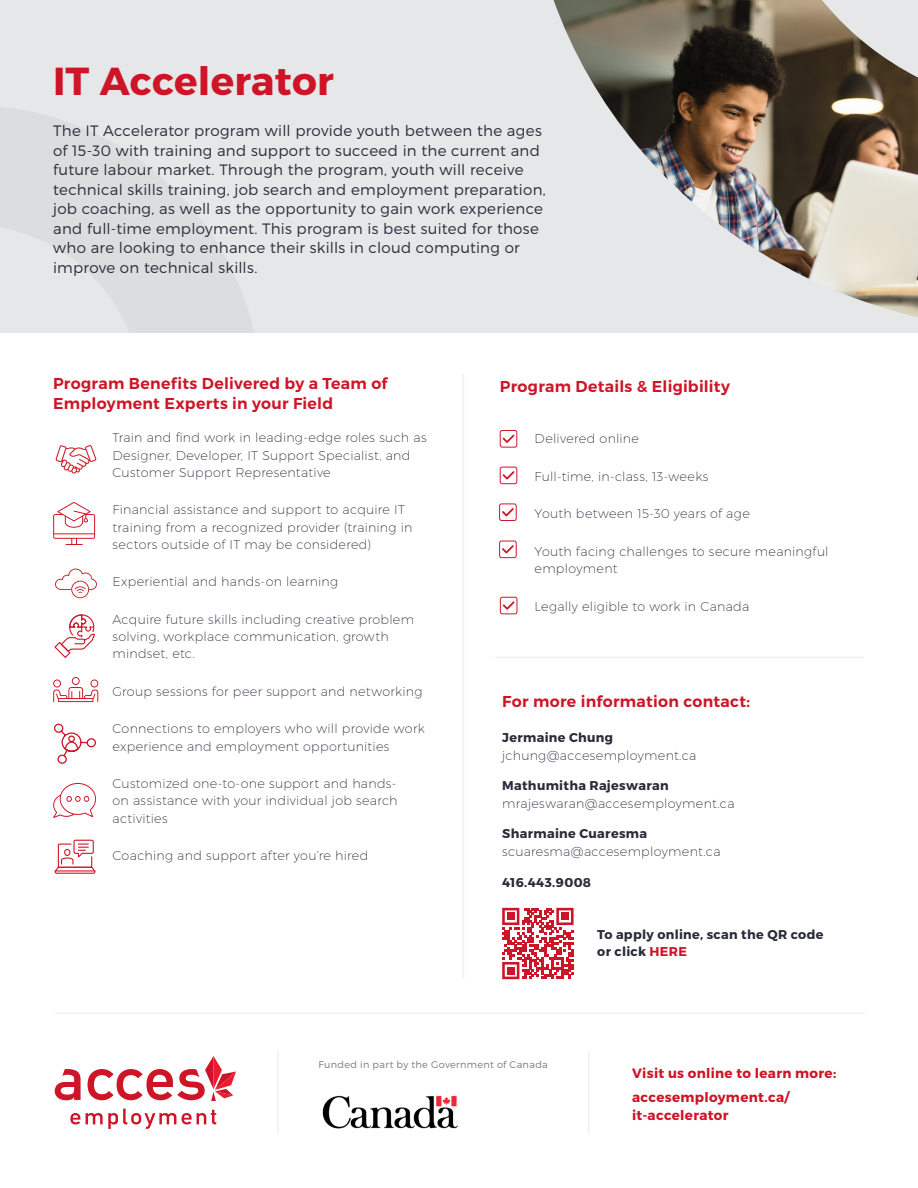
<style>
.page{position:relative;width:918px;height:1188px;background:#fff}
.page>*{position:absolute;margin:0;border:0;box-sizing:border-box;transform-origin:0 0}
.t1{font:700 39px "Montserrat";letter-spacing:.005em;color:#cd1527}
.t2{font:600 15.75px/19.5px "Montserrat";letter-spacing:.015em;color:#cd1527}
.Body_Copy{font:300 15px/19.5px "Montserrat";letter-spacing:.015em;color:#292b39}
.CTA2{font:700 13.5px/17.2px "Montserrat";letter-spacing:.025em;color:#cd1527}
.Bullets{font:200 12.75px/17.2px "Montserrat";letter-spacing:.02em;color:#292b39}
.Bullets-2{font:700 12.75px/17.2px "Montserrat";letter-spacing:.025em;color:#292b39}
.Captions{font:300 9.75px "Montserrat";letter-spacing:.035em;color:#7c7782}
.s1{color:#cd1527}
</style>
<div class="page">
<svg style="left:55px;top:1069px;width:26px;height:31px"></svg>
<svg style="left:88px;top:1056px;width:148px;height:45px"></svg>
<svg style="left:70px;top:1113px;width:10px;height:12px"></svg>
<svg style="left:86px;top:1109px;width:90px;height:20px"></svg>
<svg style="left:182px;top:1110px;width:34px;height:15px"></svg>
<div style="left:0;top:0;width:918px;height:333px;background:#e6e7e9"></div>
<img style="left:554px;top:0;width:364px;height:317px">
<hr style="left:277px;top:1051px;width:2px;height:83px;background:#eff0f1">
<hr style="left:55px;top:1013px;width:810px;height:1px;background:#eff0f1">
<hr style="left:463px;top:374px;width:1px;height:605px;background:#eff0f1">
<svg style="left:500px;top:430px;width:17px;height:18px"></svg>
<svg style="left:500px;top:467px;width:17px;height:17px"></svg>
<svg style="left:499px;top:503px;width:18px;height:18px"></svg>
<svg style="left:499px;top:541px;width:18px;height:17px"></svg>
<svg style="left:53px;top:677px;width:45px;height:25px"></svg>
<svg style="left:53px;top:502px;width:42px;height:43px"></svg>
<svg style="left:53px;top:783px;width:43px;height:35px"></svg>
<svg style="left:54px;top:723px;width:42px;height:41px"></svg>
<svg style="left:54px;top:839px;width:42px;height:35px"></svg>
<svg style="left:500px;top:597px;width:17px;height:17px"></svg>
<svg style="left:54px;top:614px;width:41px;height:45px"></svg>
<svg style="left:55px;top:445px;width:42px;height:29px"></svg>
<hr style="left:495px;top:657px;width:369px;height:1px;background:#eff0f1">
<hr style="left:588px;top:1051px;width:2px;height:83px;background:#eff0f1">
<img style="left:322px;top:1095px;width:136px;height:34px">
<svg style="left:55px;top:569px;width:42px;height:29px"></svg>
<svg style="left:502px;top:908px;width:72px;height:71px"></svg>
<div style="left:507px;top:913px;width:8px;height:7px;background:#cd1527"></div>
<div style="left:561px;top:913px;width:8px;height:7px;background:#cd1527"></div>
<div style="left:507px;top:967px;width:8px;height:7px;background:#cd1527"></div>
<h1 class="t1" style="left:53px;top:57px;width:282px">IT Accelerator</h1>
<p class="Body_Copy" style="left:53px;top:121px;width:494px">The IT Accelerator program will provide youth between the ages of 15-30 with training and support to succeed in the current and future labour market. Through the program, youth will receive technical skills training, job search and employment preparation, job coaching, as well as the opportunity to gain work experience and full-time employment. This program is best suited for those who are looking to enhance their skills in cloud computing or improve on technical skills.</p>
<h2 class="t2" style="left:53px;top:374px;width:336px">Program Benefits Delivered by a Team of<br>Employment Experts in your Field</h2>
<p class="Bullets" style="left:112px;top:429px;width:316px">Train and find work in leading-edge roles such as<br>Designer, Developer, IT Support Specialist, and<br>Customer Support Representative</p>
<p class="Bullets" style="left:112px;top:501px;width:301px">Financial assistance and support to acquire IT training from a recognized provider (training in sectors outside of IT may be considered)</p>
<p class="Bullets" style="left:112px;top:573px;width:227px">Experiential and hands-on learning</p>
<p class="Bullets" style="left:112px;top:610px;width:303px">Acquire future skills including creative problem solving, workplace communication, growth mindset, etc.</p>
<p class="Bullets" style="left:112px;top:682px;width:312px">Group sessions for peer support and networking</p>
<p class="Bullets" style="left:112px;top:720px;width:314px">Connections to employers who will provide work experience and employment opportunities</p>
<p class="Bullets" style="left:112px;top:775px;width:287px;text-align:justify">Customized one-to-one support and hands&shy;on assistance with your individual job search activities</p>
<p class="Bullets" style="left:112px;top:847px;width:257px">Coaching and support after you’re hired</p>
<h2 class="t2" style="left:500px;top:377px;width:232px">Program Details &amp; Eligibility</h2>
<p class="Bullets" style="left:535px;top:430px;width:106px">Delivered online</p>
<p class="Bullets" style="left:535px;top:467px;width:175px">Full-time, in-class, 13-weeks</p>
<p class="Bullets" style="left:535px;top:505px;width:217px">Youth between 15-30 years of age</p>
<p class="Bullets" style="left:535px;top:542px;width:295px">Youth facing challenges to secure meaningful employment</p>
<p class="Bullets" style="left:535px;top:597px;width:216px">Legally eligible to work in Canada</p>
<h2 class="t2" style="left:502px;top:692px;width:250px">For more information contact:</h2>
<p class="Bullets-2" style="left:502px;top:729px;width:112px">Jermaine Chung</p>
<p class="Bullets" style="left:502px;top:746px;width:196px">jchung@accesemployment.ca</p>
<p class="Bullets-2" style="left:502px;top:777px;width:168px">Mathumitha Rajeswaran</p>
<p class="Bullets" style="left:502px;top:794px;width:234px">mrajeswaran@accesemployment.ca</p>
<p class="Bullets-2" style="left:502px;top:826px;width:147px">Sharmaine Cuaresma</p>
<p class="Bullets" style="left:502px;top:842px;width:220px">scuaresma@accesemployment.ca</p>
<p class="Bullets-2" style="left:502px;top:874px;width:90px">416.443.9008</p>
<p class="Bullets-2" style="left:597px;top:926px;width:228px">To apply online, scan the QR code or click <span class="s1">HERE</span></p>
<p class="Captions" style="left:318px;top:1058px;width:231px">Funded in part by the Government of Canada</p>
<p class="CTA2" style="left:632px;top:1065px;width:206px">Visit us online to learn more:</p>
<p class="CTA2" style="left:632px;top:1089px;width:159px">accesemployment.ca/ it-accelerator</p>
</div>
